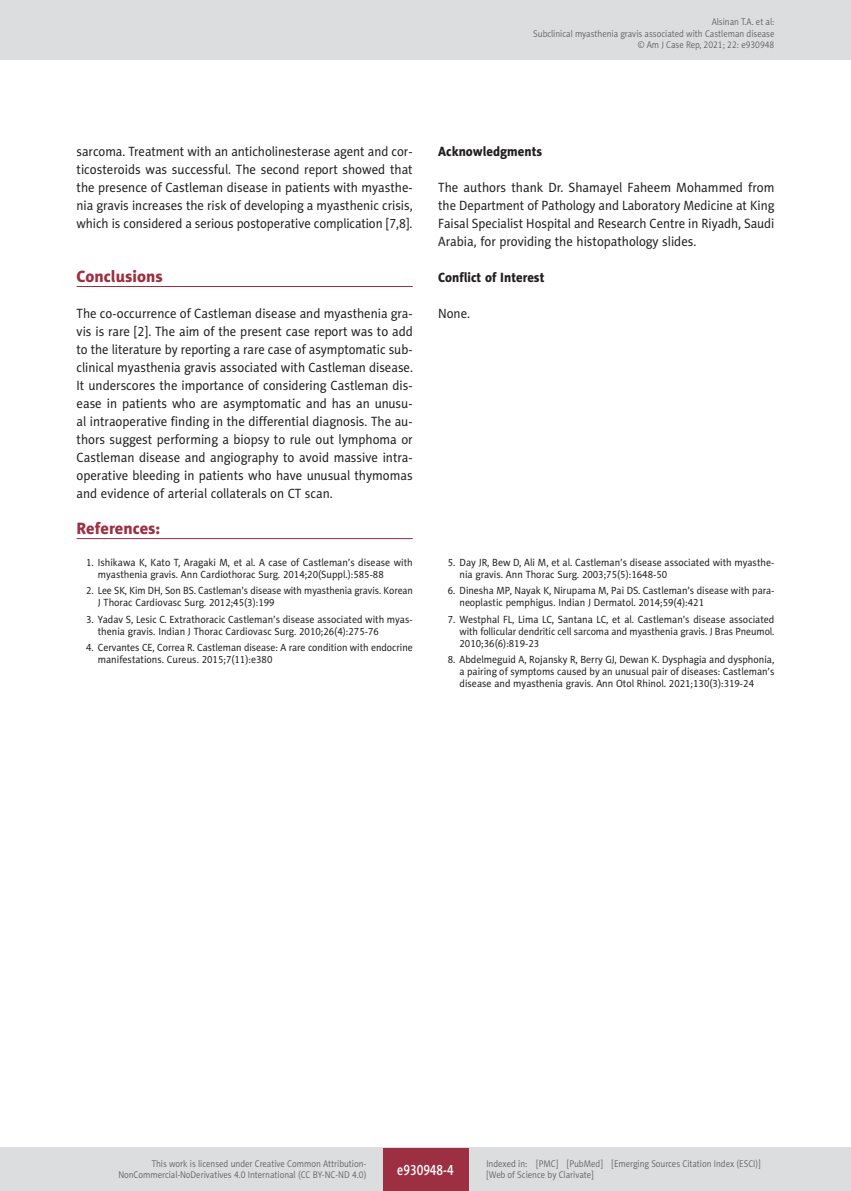
<style>
.page{position:relative;width:851px;height:1191px;background:#fff}
.page>*{position:absolute;margin:0;border:0;box-sizing:border-box;transform-origin:0 0}
.AJCR_Headline_1{font:16.5px "Naomi Sans EFN Heavy";color:#9d2f42}
.AJCR_Referencje_Tytu{font:16.5px "Naomi Sans EFN Heavy";color:#9d2f42}
.t1{font:15px "Naomi Sans EFN Medium";color:#fff;scale:.8 1}
.AJCR_Body{font:13.5px/18px "Naomi Sans EFN";color:#231f20;text-align:justify;scale:.95 1}
.AJCR_Body-2{font:13.5px/18px "Naomi Sans EFN";color:#231f20;text-align:justify;scale:.94 1}
.AJCR_Headline_2{font:13.5px "Naomi Sans EFN Heavy";color:#231f20;scale:.95 1}
.AJCR_Referencje_punk{font:10.5px/12px "Naomi Sans EFN";color:#231f20;scale:.95 1}
.AJCR_Referencje_punk-2{font:10.5px/12px "Naomi Sans EFN";color:#231f20;scale:.94 1}
.AJCR_Referencje_punk-3{font:10.5px/12px "Naomi Sans EFN";color:#231f20;scale:.93 1}
.t2{font:9.75px/11.2px "Naomi Sans EFN Light";color:#57585a;text-align:right;scale:.9 1}
</style>
<div class="page">
<hr style="left:77px;top:286px;width:335px;height:1px;background:#9d2f42">
<hr style="left:77px;top:538px;width:335px;height:1px;background:#9d2f42">
<div style="left:0;top:0;width:850px;height:60px;background:#dcdddf"></div>
<div style="left:0;top:1148px;width:850px;height:43px;background:#dcdddf"></div>
<div style="left:383px;top:1147px;width:85px;height:43px;background:#9d2f42"></div>
<p class="t2" style="left:533px;top:16px;width:269px">Alsinan T.A. et al:<br>Subclinical myasthenia gravis associated with Castleman disease © Am J Case Rep, 2021; 22: e930948</p>
<p class="AJCR_Body-2" style="left:77px;top:142px;width:359px">sarcoma. Treatment with an anticholinesterase agent and cor&shy;ticosteroids was successful. The second report showed that the presence of Castleman disease in patients with myasthe&shy;nia gravis increases the risk of developing a myasthenic crisis, which is considered a serious postoperative complication [7,8].</p>
<p class="AJCR_Headline_1" style="left:77px;top:266px;width:88px">Conclusions</p>
<p class="AJCR_Body" style="left:77px;top:304px;width:355px">The co-occurrence of Castleman disease and myasthenia gra&shy;vis is rare [2]. The aim of the present case report was to add to the literature by reporting a rare case of asymptomatic sub&shy;clinical myasthenia gravis associated with Castleman disease.<br>It underscores the importance of considering Castleman dis&shy;ease in patients who are asymptomatic and has an unusu&shy;al intraoperative finding in the differential diagnosis. The au&shy;thors suggest performing a biopsy to rule out lymphoma or Castleman disease and angiography to avoid massive intra&shy;operative bleeding in patients who have unusual thymomas and evidence of arterial collaterals on CT scan.</p>
<p class="AJCR_Referencje_Tytu" style="left:77px;top:518px;width:85px">References:</p>
<p class="AJCR_Referencje_punk" style="left:98px;top:556px;width:333px;text-indent:-12px">1. Ishikawa K, Kato T, Aragaki M, et al. A case of Castleman’s disease with myasthenia gravis. Ann Cardiothorac Surg. 2014;20(Suppl.):585-88</p>
<p class="AJCR_Referencje_punk-3" style="left:98px;top:585px;width:340px;text-indent:-12px">2. Lee SK, Kim DH, Son BS. Castleman’s disease with myasthenia gravis. Korean<br>J Thorac Cardiovasc Surg. 2012;45(3):199</p>
<p class="AJCR_Referencje_punk" style="left:98px;top:613px;width:333px;text-indent:-12px">3. Yadav S, Lesic C. Extrathoracic Castleman’s disease associated with myas&shy;thenia gravis. Indian J Thorac Cardiovasc Surg. 2010;26(4):275-76</p>
<p class="AJCR_Referencje_punk-2" style="left:98px;top:641px;width:336px;text-indent:-12px">4. Cervantes CE, Correa R. Castleman disease: A rare condition with endocrine manifestations. Cureus. 2015;7(11):e380</p>
<p class="AJCR_Headline_2" style="left:438px;top:143px;width:111px">Acknowledgments</p>
<p class="AJCR_Body" style="left:438px;top:178px;width:355px">The authors thank Dr. Shamayel Faheem Mohammed from the Department of Pathology and Laboratory Medicine at King Faisal Specialist Hospital and Research Centre in Riyadh, Saudi Arabia, for providing the histopathology slides.</p>
<p class="AJCR_Headline_2" style="left:438px;top:269px;width:113px">Conflict of Interest</p>
<p class="AJCR_Body" style="left:438px;top:304px;width:35px">None.</p>
<p class="AJCR_Referencje_punk" style="left:459px;top:556px;width:333px;text-indent:-12px">5. Day JR, Bew D, Ali M, et al. Castleman’s disease associated with myasthe&shy;nia gravis. Ann Thorac Surg. 2003;75(5):1648-50</p>
<p class="AJCR_Referencje_punk-2" style="left:459px;top:585px;width:336px;text-indent:-12px">6. Dinesha MP, Nayak K, Nirupama M, Pai DS. Castleman’s disease with para&shy;neoplastic pemphigus. Indian J Dermatol. 2014;59(4):421</p>
<p class="AJCR_Referencje_punk" style="left:459px;top:613px;width:333px;text-align:justify;text-indent:-12px">7. Westphal FL, Lima LC, Santana LC, et al. Castleman’s disease associated with follicular dendritic cell sarcoma and myasthenia gravis. J Bras Pneumol.<br>2010;36(6):819-23</p>
<p class="AJCR_Referencje_punk" style="left:459px;top:653px;width:333px;text-align:justify;text-indent:-12px">8. Abdelmeguid A, Rojansky R, Berry GJ, Dewan K. Dysphagia and dysphonia, a pairing of symptoms caused by an unusual pair of diseases: Castleman’s disease and myasthenia gravis. Ann Otol Rhinol. 2021;130(3):319-24</p>
<p class="t2" style="left:118px;top:1158px;width:277px">This work is licensed under Creative Common Attribution-<br>NonCommercial-NoDerivatives 4.0 International (CC BY-NC-ND 4.0)</p>
<p class="t1" style="left:397px;top:1160px;width:72px">e930948-4</p>
<p class="t2" style="left:486px;top:1158px;width:306px;text-align:left">Indexed in: [PMC] [PubMed] [Emerging Sources Citation Index (ESCI)] [Web of Science by Clarivate]</p>
</div>
